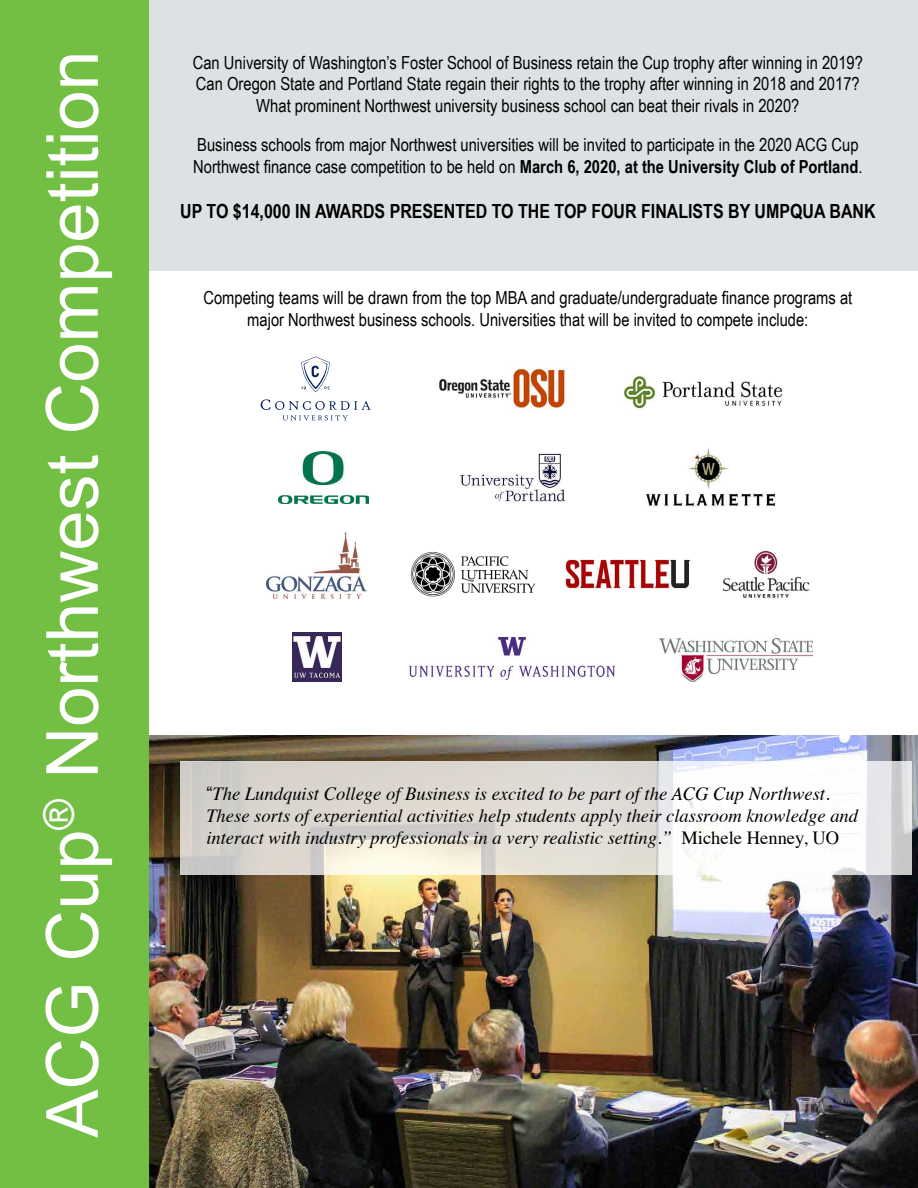
<style>
.page{position:relative;width:918px;height:1188px;background:#fff}
.page>*{position:absolute;margin:0;border:0;box-sizing:border-box;transform-origin:0 0}
.t1{font:72px "Arial";color:#fff}
.t2{font:700 19.5px "Arial Narrow";color:#000}
.t3{font:italic 18.6px/22.2px "Times";color:#000}
.t4{font:18px/21.6px "Arial Narrow";color:#000;text-align:center}
.s1{font-weight:700}
.s2{font-family:"Arial";font-style:normal}
.s3{font-style:normal}
</style>
<div class="page">
<img style="left:149px;top:735px;width:769px;height:453px">
<div style="left:148px;top:0;width:770px;height:270px;background:#dee1e3"></div>
<div style="left:0;top:0;width:149px;height:1188px;background:#72bf44"></div>
<svg style="left:180px;top:761px;width:732px;height:113px"></svg>
<img style="left:646px;top:448px;width:130px;height:60px">
<img style="left:660px;top:638px;width:153px;height:43px">
<img style="left:439px;top:367px;width:130px;height:42px">
<img style="left:623px;top:375px;width:160px;height:35px">
<img style="left:279px;top:452px;width:90px;height:52px">
<img style="left:459px;top:453px;width:107px;height:50px">
<svg style="left:261px;top:357px;width:110px;height:63px"></svg>
<img style="left:267px;top:532px;width:100px;height:67px">
<img style="left:565px;top:559px;width:127px;height:31px">
<img style="left:409px;top:637px;width:206px;height:42px">
<img style="left:411px;top:551px;width:124px;height:46px">
<img style="left:722px;top:550px;width:88px;height:49px">
<img style="left:293px;top:633px;width:48px;height:48px">
<h1 class="t1" style="left:25px;top:1138px;width:1089px;rotate:-90deg">ACG Cup<sup>®</sup> Northwest Competition</h1>
<p class="t4" style="left:193px;top:51px;width:672px">Can University of Washington’s Foster School of Business retain the Cup trophy after winning in 2019?<br>Can Oregon State and Portland State regain their rights to the trophy after winning in 2018 and 2017?<br>What prominent Northwest university business school can beat their rivals in 2020?</p>
<p class="t4" style="left:193px;top:134px;width:671px;text-align:left">Business schools from major Northwest universities will be invited to participate in the 2020 ACG Cup<br>Northwest finance case competition to be held on <span class="s1">March 6, 2020, at the University Club of Portland</span>.</p>
<p class="t2" style="left:180px;top:196px;width:697px">UP TO $14,000 IN AWARDS PRESENTED TO THE TOP FOUR FINALISTS BY UMPQUA BANK</p>
<p class="t4" style="left:203px;top:287px;width:651px">Competing teams will be drawn from the top MBA and graduate/undergraduate finance programs at major Northwest business schools. Universities that will be invited to compete include:</p>
<p class="t3" style="left:206px;top:781px;width:653px"><span class="s2">“</span>The Lundquist College of Business is excited to be part of the ACG Cup Northwest.<br>These sorts of experiential activities help students apply their classroom knowledge and interact with industry professionals in a very realistic setting.” <span class="s3">Michele Henney, UO</span></p>
</div>
